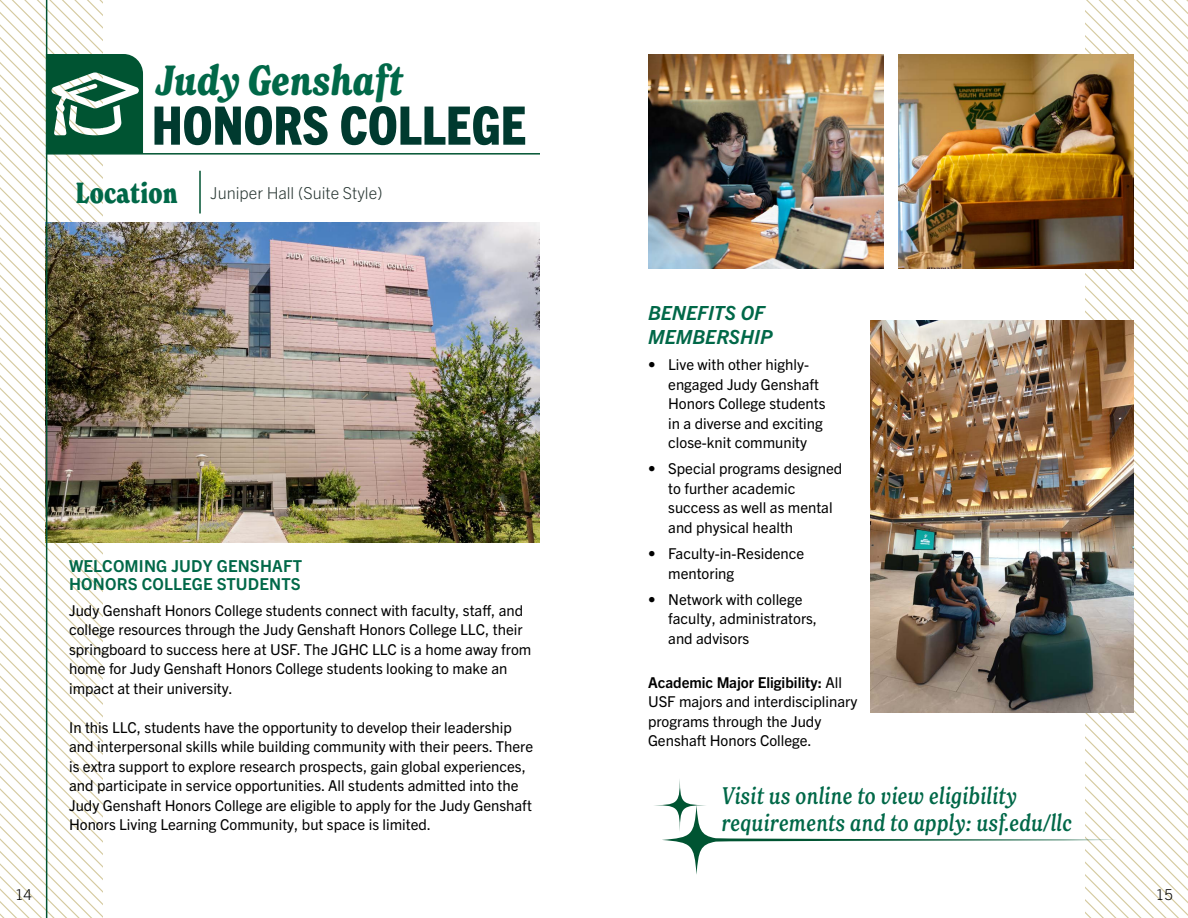
<style>
.page{position:relative;width:1188px;height:918px;background:#fff}
.page>*{position:absolute;margin:0;border:0;box-sizing:border-box;transform-origin:0 0}
.t1{font:800 condensed 53.1px "Trade Gothic Next LT Pro";color:#003a2f}
.t2{font:italic 700 condensed 41.1px "New Spirit";letter-spacing:.01em;color:#006848}
.t3{font:italic 500 condensed 23.55px/26.5px "New Spirit";letter-spacing:.02em;color:#006848}
.t4{font:italic 700 19.5px/24px "Trade Gothic Next LT Pro";color:#006848}
.t5{font:700 16.5px/18px "Trade Gothic Next LT Pro";letter-spacing:.01em;color:#006848}
.t6{font:300 16.5px "Trade Gothic Next LT Pro";color:#2a3834}
.t7{font:15px/19.5px "Trade Gothic Next LT Pro";color:#000}
.t8{font:300 15px "Trade Gothic Next LT Pro";color:#000}
.s1{font-family:"New Spirit";font-weight:700;font-stretch:condensed;font-size:28.5px;color:#006848}
.s2{font-weight:700}
</style>
<div class="page">
<svg style="left:0;top:0;width:102px;height:107px"></svg>
<svg style="left:0;top:107px;width:102px;height:811px"></svg>
<svg style="left:1086px;top:0;width:102px;height:107px"></svg>
<svg style="left:1086px;top:107px;width:102px;height:811px"></svg>
<img style="left:47px;top:222px;width:493px;height:321px">
<img style="left:870px;top:321px;width:264px;height:391px">
<img style="left:648px;top:54px;width:236px;height:215px">
<img style="left:898px;top:54px;width:236px;height:215px">
<hr style="left:46px;top:153px;width:494px;height:2px;background:#005432">
<hr style="left:46px;top:0;width:1px;height:918px;background:#005432">
<hr style="left:199px;top:171px;width:2px;height:43px;background:#005432">
<svg style="left:47px;top:54px;width:96px;height:99px"></svg>
<svg style="left:662px;top:805px;width:455px;height:70px"></svg>
<svg style="left:647px;top:773px;width:65px;height:65px"></svg>
<h2 class="t2" style="left:156px;top:55px;width:248px">Judy Genshaft</h2>
<h1 class="t1" style="left:152px;top:89px;width:376px">HONORS COLLEGE</h1>
<p class="t6" style="left:76px;top:181px;width:308px"><span class="s1">Location</span> Juniper Hall (Suite Style)</p>
<p class="t5" style="left:69px;top:556px;width:235px">WELCOMING JUDY GENSHAFT<br>HONORS COLLEGE STUDENTS</p>
<p class="t7" style="left:69px;top:600px;width:464px">Judy Genshaft Honors College students connect with faculty, staff, and college resources through the Judy Genshaft Honors College LLC, their springboard to success here at USF. The JGHC LLC is a home away from home for Judy Genshaft Honors College students looking to make an impact at their university.</p>
<p class="t7" style="left:69px;top:717px;width:466px">In this LLC, students have the opportunity to develop their leadership and interpersonal skills while building community with their peers. There is extra support to explore research prospects, gain global experiences, and participate in service opportunities. All students admitted into the Judy Genshaft Honors College are eligible to apply for the Judy Genshaft Honors Living Learning Community, but space is limited.</p>
<h3 class="t4" style="left:648px;top:300px;width:126px">BENEFITS OF<br>MEMBERSHIP</h3>
<p class="t7" style="left:668px;top:354px;width:159px;text-indent:-20px">• Live with other highly&shy;engaged Judy Genshaft<br>Honors College students in a diverse and exciting close-knit community</p>
<p class="t7" style="left:668px;top:458px;width:176px;text-indent:-20px">• Special programs designed to further academic success as well as mental and physical health</p>
<p class="t7" style="left:668px;top:543px;width:138px;text-indent:-20px">• Faculty-in-Residence mentoring</p>
<p class="t7" style="left:668px;top:589px;width:150px;text-indent:-20px">• Network with college faculty, administrators, and advisors</p>
<p class="t7" style="left:648px;top:672px;width:211px"><span class="s2">Academic Major Eligibility:</span> All<br>USF majors and interdisciplinary programs through the Judy<br>Genshaft Honors College.</p>
<h3 class="t3" style="left:721px;top:782px;width:352px">Visit us online to view eligibility requirements and to apply: usf.edu/llc</h3>
<p class="t8" style="left:15px;top:884px;width:19px">14</p>
<p class="t8" style="left:1156px;top:884px;width:19px">15</p>
</div>
